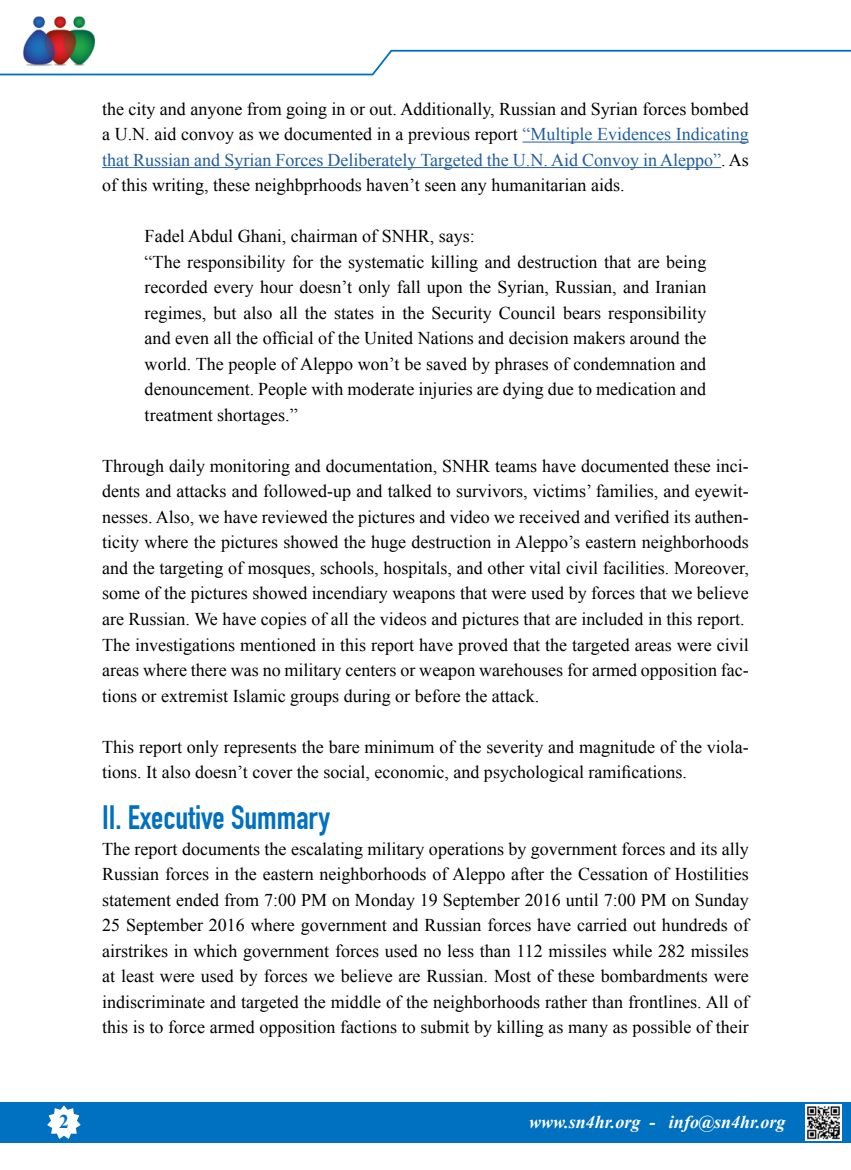
<style>
.page{position:relative;width:851px;height:1170px;background:#fff}
.page>*{position:absolute;margin:0;border:0;box-sizing:border-box;transform-origin:0 0}
.t1{font:700 33px "DIN Condensed";color:#0070c0}
.t2{font:700 19.5px "Times New Roman";color:#0070c0}
.t3{font:18px/25.5px "Times New Roman";color:#000;text-align:justify}
.t4{font:italic 700 18px "Times New Roman";color:#fff}
.s1{color:#215e9e}
</style>
<div class="page">
<img style="left:23px;top:16px;width:72px;height:33px">
<div style="left:0;top:1101px;width:850px;height:41px;background:#0070c0"></div>
<svg style="left:44px;top:1101px;width:40px;height:38px"></svg>
<svg style="left:0;top:49px;width:850px;height:27px"></svg>
<img style="left:805px;top:1104px;width:36px;height:36px">
<hr style="left:522px;top:142px;width:226px;height:1px;background:#215e9e">
<hr style="left:102px;top:167px;width:619px;height:1px;background:#215e9e">
<p class="t2" style="left:59px;top:1107px;width:11px">2</p>
<p class="t3" style="left:102px;top:95px;width:648px">the city and anyone from going in or out. Additionally, Russian and Syrian forces bombed<br>Ua N. . aid convoy as we documented in a previous report <span class="s1">“Multiple Evidences Indicating that Russian and Syrian Forces Deliberately Targeted the U N. . Aid Convoy in Aleppo</span> .<span class="s1">”</span> As of this writing, these neighbprhoods haven t’ seen any humanitarian aids.</p>
<p class="t3" style="left:145px;top:223px;width:563px;text-align:left">Fadel Abdul Ghani, chairman of SNHR, says:<br>“The responsibility for the systematic killing and destruction that are being recorded every hour doesn t’ only fall upon the Syrian, Russian, and Iranian regimes, but also all the states in the Security Council bears responsibility and even all the official of the United Nations and decision makers around the world. The people of Aleppo won t’ be saved by phrases of condemnation and denouncement. People with moderate injuries are dying due to medication and treatment shortages “.</p>
<p class="t3" style="left:102px;top:453px;width:648px">Through daily monitoring and documentation, SNHR teams have documented these inci-</p>
<p class="t3" style="left:102px;top:478px;width:648px">dents and attacks and followed-up and talked to survivors, victims’ families, and eyewit-</p>
<p class="t3" style="left:102px;top:504px;width:648px">nesses. Also, we have reviewed the pictures and video we received and verified its authen-</p>
<p class="t3" style="left:102px;top:529px;width:648px">ticity where the pictures showed the huge destruction in Aleppo s’ eastern neighborhoods</p>
<p class="t3" style="left:102px;top:555px;width:648px;text-align:left">and the targeting of mosques, schools, hospitals, and other vital civil facilities. Moreover, some of the pictures showed incendiary weapons that were used by forces that we believe are Russian. We have copies of all the videos and pictures that are included in this report.<br>The investigations mentioned in this report have proved that the targeted areas were civil</p>
<p class="t3" style="left:102px;top:682px;width:438px">tions or extremist Islamic groups during or before the attack.</p>
<p class="t3" style="left:102px;top:657px;width:648px">areas where there was no military centers or weapon warehouses for armed opposition fac-</p>
<p class="t3" style="left:102px;top:733px;width:648px">This report only represents the bare minimum of the severity and magnitude of the viola-</p>
<p class="t3" style="left:102px;top:759px;width:586px">tions It. also doesn t’ cover the social, economic, and psychological ramifications.</p>
<h1 class="t1" style="left:102px;top:798px;width:229px">.I I Executive Summary</h1>
<p class="t3" style="left:102px;top:835px;width:648px">The report documents the escalating military operations by government forces and its ally Russian forces in the eastern neighborhoods of Aleppo after the Cessation of Hostilities statement ended from 7:00 PM on Monday 19 September 2016 until 7:00 PM on Sunday 25 September 2016 where government and Russian forces have carried out hundreds of airstrikes in which government forces used no less than 112 missiles while 282 missiles at least were used by forces we believe are Russian. Most of these bombardments were indiscriminate and targeted the middle of the neighborhoods rather than frontlines. All of this is to force armed opposition factions to submit by killing as many as possible of their</p>
<p class="t4" style="left:529px;top:1108px;width:113px">www.sn4hr.org</p>
<p class="t4" style="left:649px;top:1108px;width:7px">-</p>
<p class="t4" style="left:669px;top:1108px;width:118px">info@sn4hr.org</p>
</div>
